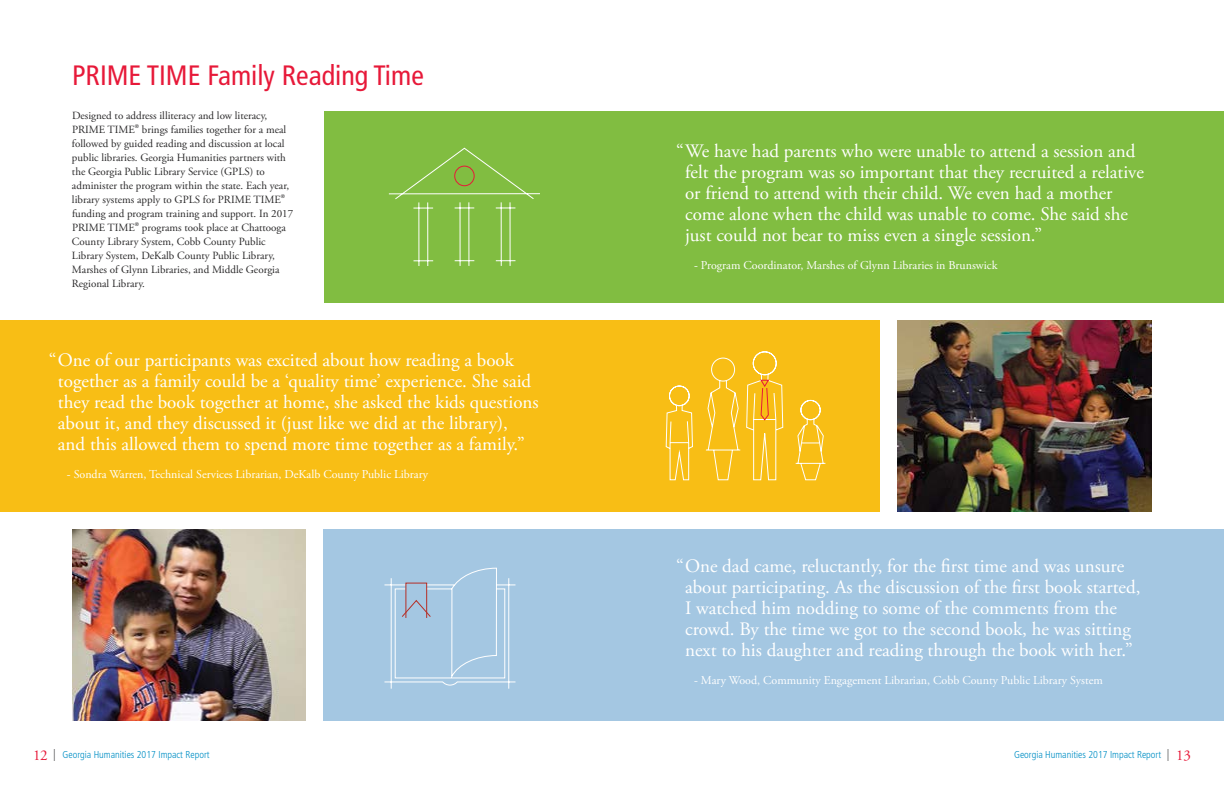
<style>
.page{position:relative;width:1224px;height:792px;background:#fff}
.page>*{position:absolute;margin:0;border:0;box-sizing:border-box;transform-origin:0 0}
.t1{font:condensed 28px "Frutiger";color:#e71939}
.t2{font:19px/21px "Adobe Garamond Pro";color:#fff}
.t3{font:12px "Adobe Garamond Pro";color:#fff}
.t4{font:11px/14px "Adobe Garamond Pro";color:#292829}
.t5{font:300 condensed 10px "Frutiger";color:#008fc5}
.t6{font:300 5.2px "Frutiger";color:#292829}
.s1{font-family:"Adobe Garamond Pro";font-weight:400;font-stretch:normal;font-size:15px;color:#e71939}
.s2{font-size:12px;color:#414042}
</style>
<div class="page">
<div style="left:0;top:320px;width:879px;height:192px;background:#f8be15"></div>
<div style="left:324px;top:111px;width:900px;height:191px;background:#81bd41"></div>
<div style="left:323px;top:530px;width:901px;height:191px;background:#a4c7e2"></div>
<img style="left:897px;top:320px;width:255px;height:192px">
<img style="left:72px;top:530px;width:233px;height:191px">
<svg style="left:388px;top:147px;width:152px;height:119px"></svg>
<div style="left:454px;top:166px;width:21px;height:20px;border:1px solid #e71939;border-radius:50%"></div>
<svg style="left:384px;top:567px;width:132px;height:122px"></svg>
<div style="left:405px;top:583px;width:22px;height:35px;border:1px solid #b52e26"></div>
<svg style="left:665px;top:351px;width:161px;height:130px"></svg>
<h1 class="t1" style="left:72px;top:59px;width:353px">PRIME TIME Family Reading Time</h1>
<p class="t4" style="left:72px;top:109px;width:197px">Designed to address illiteracy and low literacy,<br>PRIME TIME</p>
<p class="t6" style="left:135px;top:123px;width:6px">®</p>
<p class="t4" style="left:72px;top:123px;width:219px;text-indent:70px">brings families together for a meal followed by guided reading and discussion at local public libraries. Georgia Humanities partners with the Georgia Public Library Service (GPLS) to administer the program within the state. Each year, library systems apply to GPLS for PRIME TIME</p>
<p class="t6" style="left:281px;top:193px;width:6px">®</p>
<p class="t4" style="left:72px;top:207px;width:223px">funding and program training and support. In 2017<br>PRIME TIME</p>
<p class="t6" style="left:135px;top:221px;width:6px">®</p>
<p class="t4" style="left:72px;top:221px;width:215px;text-indent:70px">programs took place at Chattooga County Library System, Cobb County Public Library System, DeKalb County Public Library, Marshes of Glynn Libraries, and Middle Georgia Regional Library.</p>
<p class="t2" style="left:58px;top:350px;width:482px;text-indent:-9px">“One of our participants was excited about how reading a book together as a family could be a ‘quality time’ experience. She said they read the book together at home, she asked the kids questions about it, and they discussed it (just like we did at the library), and this allowed them to spend more time together as a family.”</p>
<p class="t3" style="left:67px;top:467px;width:363px">- Sondra Warren, Technical Services Librarian, DeKalb County Public Library</p>
<p class="t2" style="left:685px;top:141px;width:460px;text-indent:-9px">“We have had parents who were unable to attend a session and felt the program was so important that they recruited a relative or friend to attend with their child. We even had a mother come alone when the child was unable to come. She said she just could not bear to miss even a single session.”</p>
<p class="t3" style="left:694px;top:258px;width:305px">- Program Coordinator, Marshes of Glynn Libraries in Brunswick</p>
<p class="t2" style="left:685px;top:556px;width:457px;text-indent:-9px">“One dad came, reluctantly, for the first time and was unsure about participating. As the discussion of the first book started, I watched him nodding to some of the comments from the crowd. By the time we got to the second book, he was sitting next to his daughter and reading through the book with her.”</p>
<p class="t3" style="left:694px;top:673px;width:410px">- Mary Wood, Community Engagement Librarian, Cobb County Public Library System</p>
<p class="t5" style="left:33px;top:749px;width:178px"><span class="s1">12</span> <span class="s2">|</span> Georgia Humanities 2017 Impact Report</p>
<p class="t5" style="left:1014px;top:749px;width:178px">Georgia Humanities 2017 Impact Report <span class="s2">|</span> <span class="s1">13</span></p>
</div>
